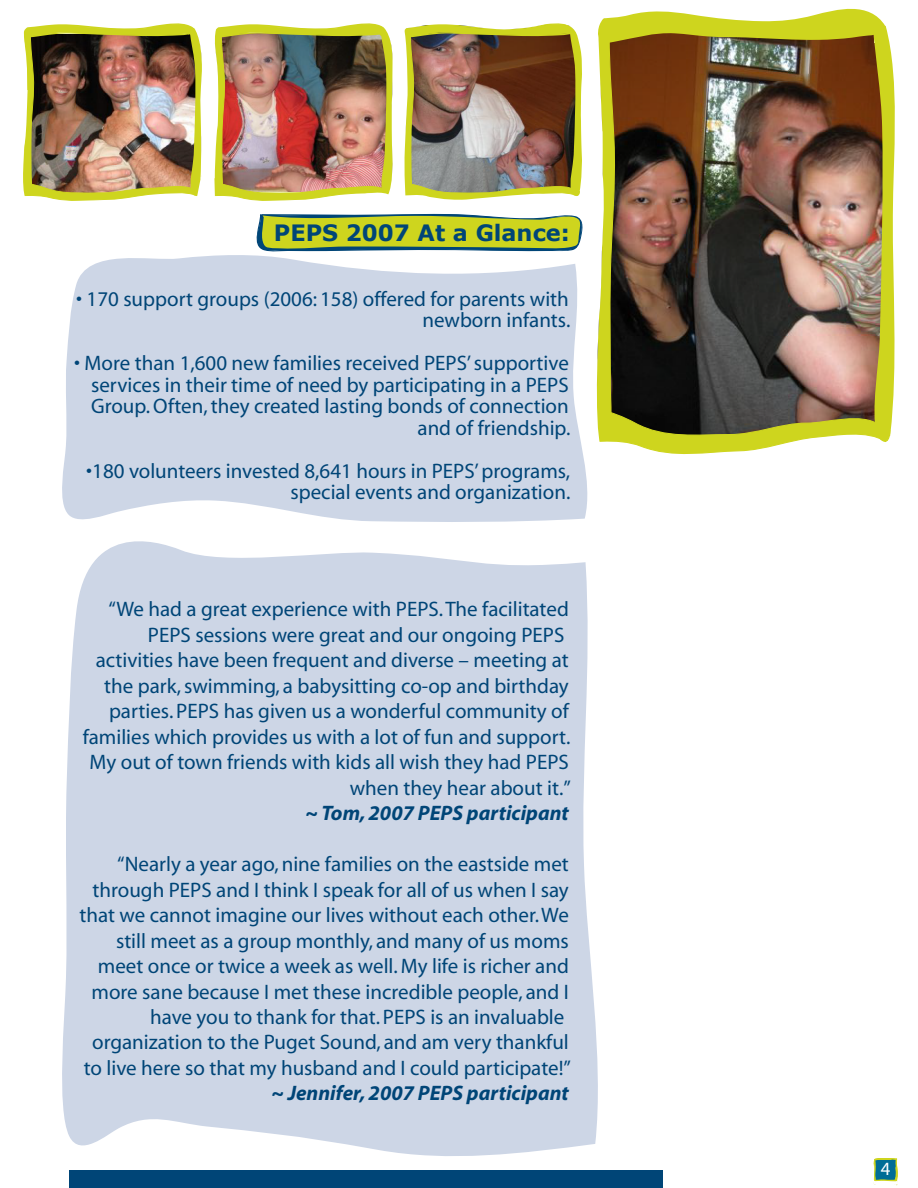
<style>
.page{position:relative;width:918px;height:1188px;background:#fff}
.page>*{position:absolute;margin:0;border:0;box-sizing:border-box;transform-origin:0 0}
.t1{font:700 22.5px "Verdana";color:#004577}
.t2{font:21px/21.6px "Myriad";color:#004577;text-align:right}
.t3{font:italic 700 21px "Myriad";color:#004577}
.t4{font:18.75px "Myriad";color:#fff}
</style>
<div class="page">
<svg style="left:873px;top:1158px;width:25px;height:27px"></svg>
<div style="left:69px;top:1171px;width:594px;height:17px;background:#004577"></div>
<svg style="left:62px;top:541px;width:536px;height:615px;background:#d0d9e7"></svg>
<img style="left:23px;top:8px;width:872px;height:447px">
<svg style="left:56px;top:247px;width:538px;height:275px;background:#d2dae8"></svg>
<p class="t1" style="left:274px;top:218px;width:298px">PEPS 2007 At a Glance:</p>
<p class="t2" style="left:76px;top:289px;width:496px">• 170 support groups (2006: 158) offered for parents with newborn infants.</p>
<p class="t2" style="left:74px;top:353px;width:498px">• More than 1,600 new families received PEPS’ supportive services in their time of need by participating in a PEPS Group. Often, they created lasting bonds of connection and of friendship.</p>
<p class="t2" style="left:86px;top:461px;width:486px">•180 volunteers invested 8,641 hours in PEPS’ programs, special events and organization.</p>
<p class="t2" style="left:108px;top:599px;width:462px">“We had a great experience with PEPS. The facilitated</p>
<p class="t2" style="left:148px;top:625px;width:418px">PEPS sessions were great and our ongoing PEPS</p>
<p class="t2" style="left:96px;top:650px;width:475px">activities have been frequent and diverse – meeting at</p>
<p class="t2" style="left:104px;top:676px;width:466px">the park, swimming, a babysitting co-op and birthday</p>
<p class="t2" style="left:109px;top:701px;width:461px">parties. PEPS has given us a wonderful community of</p>
<p class="t2" style="left:83px;top:727px;width:489px">families which provides us with a lot of fun and support.</p>
<p class="t2" style="left:89px;top:752px;width:481px">My out of town friends with kids all wish they had PEPS</p>
<p class="t2" style="left:350px;top:778px;width:223px">when they hear about it.”</p>
<p class="t3" style="left:305px;top:802px;width:265px">~ Tom, 2007 PEPS participant</p>
<p class="t2" style="left:117px;top:854px;width:453px">“Nearly a year ago, nine families on the eastside met</p>
<p class="t2" style="left:92px;top:880px;width:478px">through PEPS and I think I speak for all of us when I say</p>
<p class="t2" style="left:79px;top:905px;width:491px">that we cannot imagine our lives without each other. We</p>
<p class="t2" style="left:116px;top:931px;width:454px">still meet as a group monthly, and many of us moms</p>
<p class="t2" style="left:98px;top:956px;width:472px">meet once or twice a week as well. My life is richer and</p>
<p class="t2" style="left:92px;top:982px;width:479px">more sane because I met these incredible people, and I</p>
<p class="t2" style="left:150px;top:1007px;width:416px">have you to thank for that. PEPS is an invaluable</p>
<p class="t2" style="left:92px;top:1033px;width:478px">organization to the Puget Sound, and am very thankful</p>
<p class="t2" style="left:84px;top:1058px;width:489px">to live here so that my husband and I could participate!”</p>
<p class="t3" style="left:271px;top:1083px;width:299px">~ Jennifer, 2007 PEPS participant</p>
<p class="t4" style="left:881px;top:1160px;width:11px">4</p>
</div>
